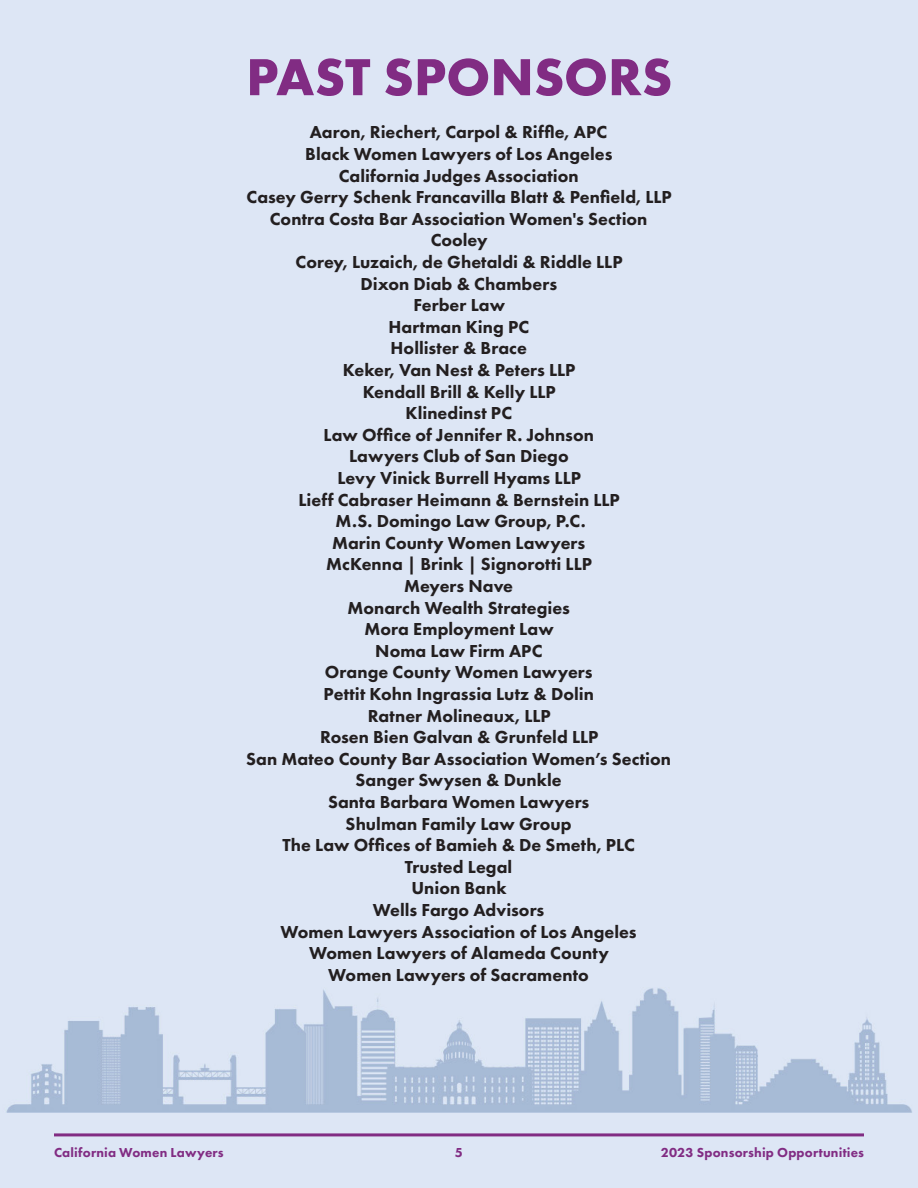
<style>
.page{position:relative;width:918px;height:1188px;background:#fff}
.page>*{position:absolute;margin:0;border:0;box-sizing:border-box;transform-origin:0 0}
.t1{font:700 54px "Futura PT";color:#812c83}
.t2{font:800 18px "Futura PT";letter-spacing:.005em;color:#231f20}
.t3{font:800 13.5px "Futura PT";letter-spacing:.015em;color:#812c83}
</style>
<div class="page">
<div style="left:0;top:0;width:918px;height:1113px;background:#dde6f5"></div>
<hr style="left:54px;top:1133px;width:810px;height:3px;background:#812c83">
<p class="t1" style="left:246px;top:42px;width:428px">PAST SPONSORS</p>
<p class="t2" style="left:310px;top:121px;width:299px">Aaron, Riechert, Carpol &amp; Riffle, APC</p>
<p class="t2" style="left:305px;top:143px;width:309px">Black Women Lawyers of Los Angeles</p>
<p class="t2" style="left:339px;top:164px;width:241px">California Judges Association</p>
<p class="t2" style="left:247px;top:186px;width:427px">Casey Gerry Schenk Francavilla Blatt &amp; Penfield, LLP</p>
<p class="t2" style="left:270px;top:208px;width:379px">Contra Costa Bar Association Women's Section</p>
<p class="t2" style="left:431px;top:229px;width:58px">Cooley</p>
<p class="t2" style="left:296px;top:251px;width:329px">Corey, Luzaich, de Ghetaldi &amp; Riddle LLP</p>
<p class="t2" style="left:361px;top:272px;width:198px">Dixon Diab &amp; Chambers</p>
<p class="t2" style="left:413px;top:294px;width:93px">Ferber Law</p>
<p class="t2" style="left:389px;top:316px;width:142px">Hartman King PC</p>
<p class="t2" style="left:391px;top:337px;width:138px">Hollister &amp; Brace</p>
<p class="t2" style="left:343px;top:359px;width:234px">Keker, Van Nest &amp; Peters LLP</p>
<p class="t2" style="left:363px;top:380px;width:195px">Kendall Brill &amp; Kelly LLP</p>
<p class="t2" style="left:406px;top:402px;width:108px">Klinedinst PC</p>
<p class="t2" style="left:323px;top:424px;width:272px">Law Office of Jennifer R. Johnson</p>
<p class="t2" style="left:349px;top:445px;width:221px">Lawyers Club of San Diego</p>
<p class="t2" style="left:337px;top:467px;width:245px">Levy Vinick Burrell Hyams LLP</p>
<p class="t2" style="left:299px;top:488px;width:323px">Lieff Cabraser Heimann &amp; Bernstein LLP</p>
<p class="t2" style="left:336px;top:510px;width:252px">M.S. Domingo Law Group, P.C.</p>
<p class="t2" style="left:332px;top:532px;width:255px">Marin County Women Lawyers</p>
<p class="t2" style="left:326px;top:553px;width:267px">McKenna | Brink | Signorotti LLP</p>
<p class="t2" style="left:404px;top:575px;width:111px">Meyers Nave</p>
<p class="t2" style="left:348px;top:596px;width:224px">Monarch Wealth Strategies</p>
<p class="t2" style="left:365px;top:618px;width:191px">Mora Employment Law</p>
<p class="t2" style="left:375px;top:640px;width:169px">Noma Law Firm APC</p>
<p class="t2" style="left:325px;top:661px;width:269px">Orange County Women Lawyers</p>
<p class="t2" style="left:324px;top:683px;width:272px">Pettit Kohn Ingrassia Lutz &amp; Dolin</p>
<p class="t2" style="left:368px;top:704px;width:184px">Ratner Molineaux, LLP</p>
<p class="t2" style="left:320px;top:726px;width:280px">Rosen Bien Galvan &amp; Grunfeld LLP</p>
<p class="t2" style="left:246px;top:748px;width:426px">San Mateo County Bar Association Women’s Section</p>
<p class="t2" style="left:356px;top:769px;width:208px">Sanger Swysen &amp; Dunkle</p>
<p class="t2" style="left:328px;top:791px;width:263px">Santa Barbara Women Lawyers</p>
<p class="t2" style="left:346px;top:812px;width:227px">Shulman Family Law Group</p>
<p class="t2" style="left:282px;top:834px;width:354px">The Law Offices of Bamieh &amp; De Smeth, PLC</p>
<p class="t2" style="left:405px;top:856px;width:109px">Trusted Legal</p>
<p class="t2" style="left:412px;top:877px;width:97px">Union Bank</p>
<p class="t2" style="left:373px;top:899px;width:173px">Wells Fargo Advisors</p>
<p class="t2" style="left:280px;top:920px;width:358px">Women Lawyers Association of Los Angeles</p>
<p class="t2" style="left:309px;top:942px;width:301px">Women Lawyers of Alameda County</p>
<p class="t2" style="left:328px;top:964px;width:262px">Women Lawyers of Sacramento</p>
<p class="t3" style="left:54px;top:1144px;width:171px">California Women Lawyers</p>
<p class="t3" style="left:455px;top:1144px;width:10px">5</p>
<p class="t3" style="left:661px;top:1144px;width:205px">2023 Sponsorship Opportunities</p>
</div>
